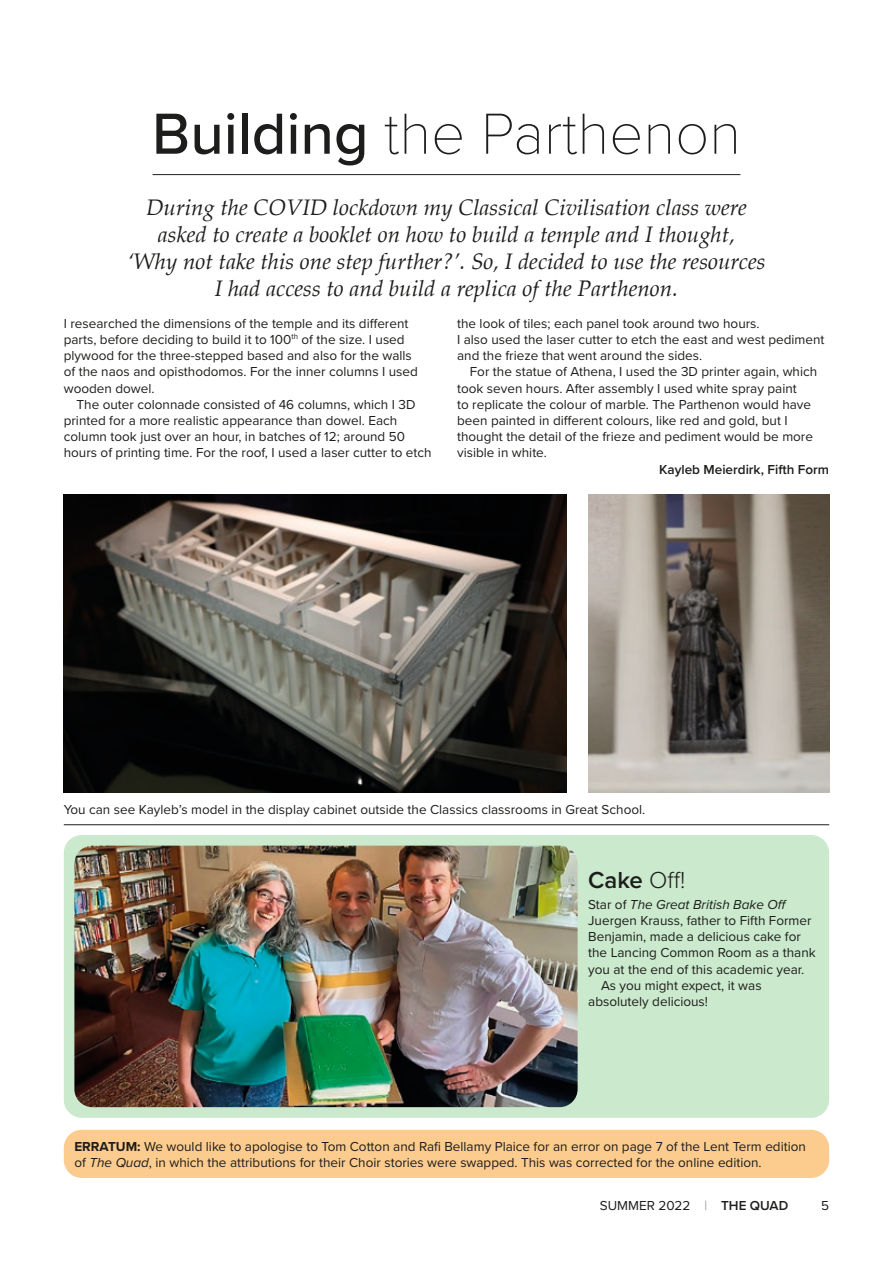
<style>
.page{position:relative;width:893px;height:1263px;background:#fff}
.page>*{position:absolute;margin:0;border:0;box-sizing:border-box;transform-origin:0 0}
.t1{font:100 60px "Proxima Nova T";color:#1d1d1b}
.t2{font:600 24px "Proxima Nova";color:#1d1d1b}
.t3{font:italic 22.5px/27px "Palatino";color:#1d1d1b;text-align:center}
.t4{font:13.5px/16.2px "Proxima Nova";color:#1d1d1b}
.t5{font:italic 13.5px "Proxima Nova";color:#1d1d1b}
.t6{font:600 13.5px "Proxima Nova";color:#1d1d1b}
.s1{font-family:"Proxima Nova";font-weight:500}
.s2{font-weight:300}
.s3{font-style:normal}
.s4{font-weight:700}
.s5{font-style:italic}
.s6{font-family:"Proxima Nova T";font-weight:100;color:#4b4b4a}
.s7{font-weight:600}
</style>
<div class="page">
<div style="left:64px;top:1130px;width:765px;height:48px;background:#fccb8e;border-radius:18px"></div>
<div style="left:64px;top:835px;width:765px;height:283px;background:#cae9cd;border-radius:18px"></div>
<img style="left:588px;top:495px;width:241px;height:297px">
<img style="left:64px;top:495px;width:503px;height:297px">
<img style="left:74px;top:846px;width:504px;height:261px">
<hr style="left:153px;top:174px;width:587px;height:1px;background:#1d1d1b">
<hr style="left:64px;top:824px;width:765px;height:1px;background:#1d1d1b">
<h1 class="t1" style="left:152px;top:89px;width:591px"><span class="s1">Building</span> the Parthenon</h1>
<p class="t3" style="left:127px;top:193px;width:640px">During the COVID lockdown my Classical Civilisation class were asked to create a booklet on how to build a temple and I thought,<br>‘Why not take this one step further?’. So, I decided to use the resources I had access to and build a replica of the Parthenon.</p>
<p class="t4" style="left:64px;top:314px;width:356px">I researched the dimensions of the temple and its different parts, before deciding to build it to 100<sup>th</sup> of the size. I used plywood for the three-stepped based and also for the walls of the naos and opisthodomos. For the inner columns I used wooden dowel.</p>
<p class="t4" style="left:64px;top:395px;width:369px;text-indent:13px">The outer colonnade consisted of 46 columns, which I 3D printed for a more realistic appearance than dowel. Each column took just over an hour, in batches of 12; around 50 hours of printing time. For the roof, I used a laser cutter to etch</p>
<p class="t4" style="left:457px;top:314px;width:369px">the look of tiles; each panel took around two hours.<br>I also used the laser cutter to etch the east and west pediment and the frieze that went around the sides.</p>
<p class="t4" style="left:457px;top:363px;width:362px;text-indent:13px">For the statue of Athena, I used the 3D printer again, which took seven hours. After assembly I used white spray paint<br>to replicate the colour of marble. The Parthenon would have been painted in different colours, like red and gold, but I thought the detail of the frieze and pediment would be more visible in white.</p>
<p class="t6" style="left:659px;top:459px;width:171px">Kayleb Meierdirk, Fifth Form</p>
<p class="t4" style="left:64px;top:800px;width:583px">You can see Kayleb’s model in the display cabinet outside the Classics classrooms in Great School.</p>
<h2 class="t2" style="left:588px;top:862px;width:99px">Cake <span class="s2">Off!</span></h2>
<p class="t5" style="left:588px;top:894px;width:200px"><span class="s3">Star of</span> The Great British Bake Off</p>
<p class="t4" style="left:588px;top:912px;width:225px">Juergen Krauss, father to Fifth Former</p>
<p class="t4" style="left:588px;top:928px;width:214px">Benjamin, made a delicious cake for</p>
<p class="t4" style="left:588px;top:944px;width:229px">the Lancing Common Room as a thank</p>
<p class="t4" style="left:588px;top:960px;width:218px">you at the end of this academic year.</p>
<p class="t4" style="left:601px;top:977px;width:162px">As you might expect, it was</p>
<p class="t4" style="left:588px;top:993px;width:121px">absolutely delicious!</p>
<p class="t4" style="left:74px;top:1138px;width:733px"><span class="s4">ERRATUM:</span> We would like to apologise to Tom Cotton and Rafi Bellamy Plaice for an error on page 7 of the Lent Term edition of <span class="s5">The Quad</span>, in which the attributions for their Choir stories were swapped. This was corrected for the online edition.</p>
<p class="t4" style="left:600px;top:1197px;width:190px">SUMMER 2022 <span class="s6">|</span> <span class="s7">THE QUAD</span></p>
<p class="t4" style="left:821px;top:1197px;width:9px">5</p>
</div>
